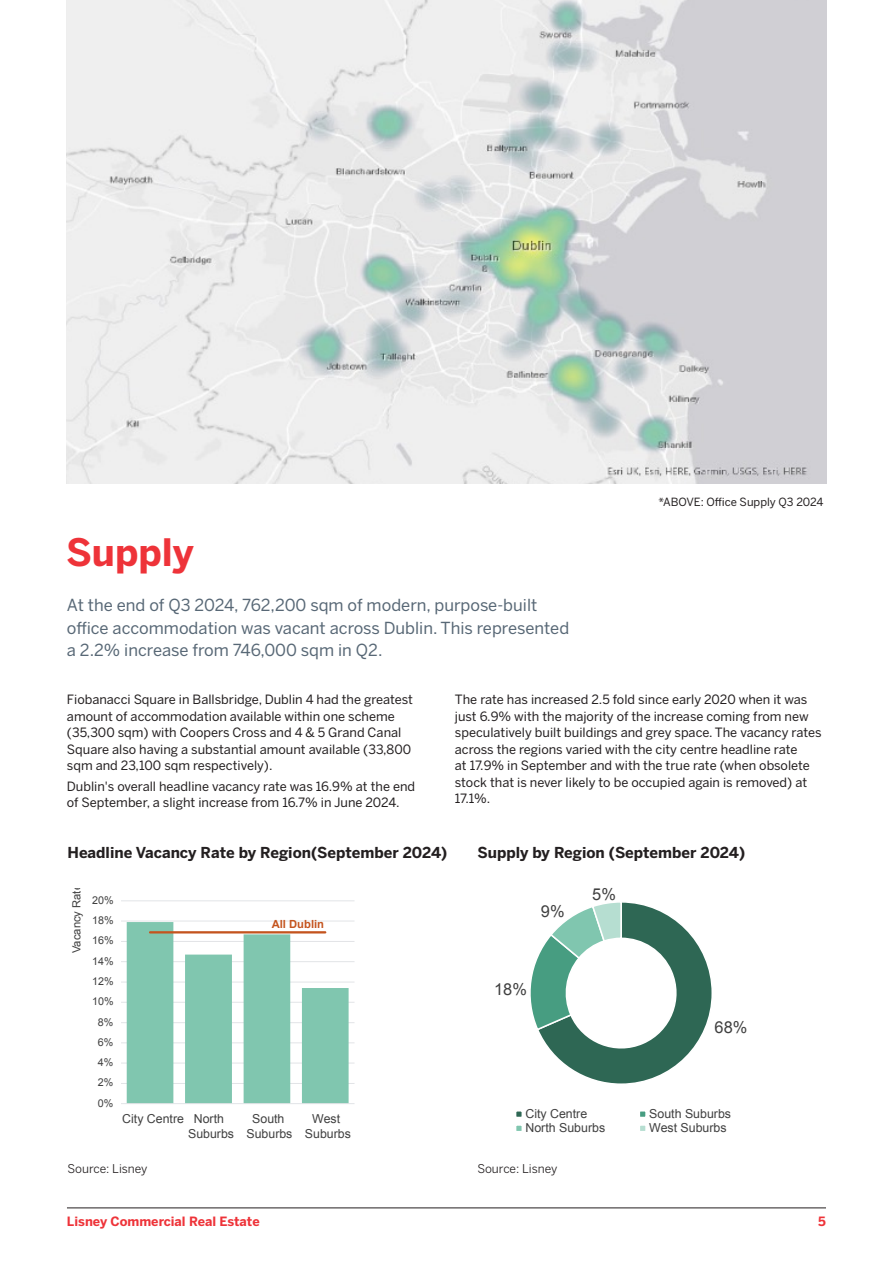
<style>
.page{position:relative;width:893px;height:1263px;background:#fff}
.page>*{position:absolute;margin:0;border:0;box-sizing:border-box;transform-origin:0 0}
.Lisney_Page_Heading{font:700 37.5px "Benton Sans";color:#ee3339}
.Lisney_Grey_Intro{font:16.5px/22.5px "Benton Sans";color:#586876}
.t1{font:16.35px "Arial";color:#404040}
.Lisney_Chart_Title{font:700 15px "Benton Sans";color:#231f20}
.Lisney_Body{font:12.75px/16.5px "Benton Sans";color:#231f20}
.t2{font:700 12.75px "Benton Sans";color:#ee3339}
.t3{font:12.3px/15px "Arial";color:#404040;text-align:center}
.Lisney_Chart_Source{font:12px "Benton Sans";color:#231f20}
.Lisney_Caption{font:11.25px "Benton Sans";color:#231f20}
.t4{font:11.25px "Arial";color:#404040}
.t5{font:700 11.25px "Arial";color:#c4541e}
.t6{font:10.8px "Arial";color:#404040}
</style>
<div class="page">
<hr style="left:67px;top:1207px;width:759px;height:1px;background:#231f20">
<hr style="left:121px;top:1083px;width:234px;height:1px;background:#e2e4e7">
<hr style="left:121px;top:1063px;width:234px;height:1px;background:#e2e4e7">
<hr style="left:121px;top:1042px;width:234px;height:1px;background:#e2e4e7">
<hr style="left:121px;top:1022px;width:234px;height:1px;background:#e2e4e7">
<hr style="left:121px;top:1002px;width:234px;height:1px;background:#e2e4e7">
<hr style="left:121px;top:982px;width:234px;height:1px;background:#e2e4e7">
<hr style="left:121px;top:961px;width:234px;height:1px;background:#e2e4e7">
<hr style="left:121px;top:941px;width:234px;height:1px;background:#e2e4e7">
<hr style="left:121px;top:921px;width:234px;height:1px;background:#e2e4e7">
<hr style="left:121px;top:900px;width:234px;height:1px;background:#e2e4e7">
<svg style="left:127px;top:922px;width:222px;height:181px"></svg>
<hr style="left:121px;top:1103px;width:234px;height:1px;background:#e2e4e7">
<hr style="left:150px;top:931px;width:175px;height:2px;background:#c4541e">
<svg style="left:530px;top:902px;width:182px;height:182px"></svg>
<div style="left:515px;top:1110px;width:8px;height:8px;border:2px solid #fff"></div>
<div style="left:639px;top:1111px;width:7px;height:6px;background:#479d81"></div>
<div style="left:639px;top:1110px;width:8px;height:8px;border:2px solid #fff"></div>
<div style="left:516px;top:1125px;width:6px;height:7px;background:#80c6af"></div>
<div style="left:515px;top:1124px;width:8px;height:8px;border:2px solid #fff"></div>
<div style="left:639px;top:1125px;width:7px;height:7px;background:#b6ded1"></div>
<div style="left:639px;top:1124px;width:8px;height:8px;border:2px solid #fff"></div>
<img style="left:67px;top:0;width:759px;height:483px">
<p class="Lisney_Page_Heading" style="left:66px;top:529px;width:129px">Supply</p>
<p class="Lisney_Grey_Intro" style="left:67px;top:594px;width:504px">At the end of Q3 2024, 762,200 sqm of modern, purpose-built office accommodation was vacant across Dublin. This represented a 2.2% increase from 746,000 sqm in Q2.</p>
<p class="Lisney_Caption" style="left:658px;top:495px;width:167px">*ABOVE: Office Supply Q3 2024</p>
<p class="Lisney_Body" style="left:67px;top:691px;width:348px">Fiobanacci Square in Ballsbridge, Dublin 4 had the greatest amount of accommodation available within one scheme (35,300 sqm) with Coopers Cross and 4 &amp; 5 Grand Canal Square also having a substantial amount available (33,800 sqm and 23,100 sqm respectively).</p>
<p class="Lisney_Body" style="left:67px;top:778px;width:350px">Dublin's overall headline vacancy rate was 16.9% at the end of September, a slight increase from 16.7% in June 2024.</p>
<p class="Lisney_Body" style="left:455px;top:691px;width:368px">The rate has increased 2.5 fold since early 2020 when it was just 6.9% with the majority of the increase coming from new speculatively built buildings and grey space. The vacancy rates across the regions varied with the city centre headline rate<br>at 17.9% in September and with the true rate (when obsolete stock that is never likely to be occupied again is removed) at 17.1%.</p>
<p class="Lisney_Chart_Title" style="left:67px;top:843px;width:381px">Headline Vacancy Rate by Region(September 2024)</p>
<p class="t4" style="left:69px;top:953px;width:70px;rotate:-90deg">Vacancy Rate</p>
<p class="t6" style="left:92px;top:893px;width:23px">20%</p>
<p class="t6" style="left:92px;top:913px;width:23px">18%</p>
<p class="t6" style="left:92px;top:933px;width:23px">16%</p>
<p class="t6" style="left:92px;top:954px;width:23px">14%</p>
<p class="t6" style="left:92px;top:974px;width:23px">12%</p>
<p class="t6" style="left:92px;top:994px;width:23px">10%</p>
<p class="t6" style="left:98px;top:1015px;width:17px">8%</p>
<p class="t6" style="left:98px;top:1035px;width:17px">6%</p>
<p class="t6" style="left:98px;top:1055px;width:17px">4%</p>
<p class="t6" style="left:98px;top:1075px;width:17px">2%</p>
<p class="t6" style="left:98px;top:1096px;width:17px">0%</p>
<p class="t5" style="left:272px;top:916px;width:54px">All Dublin</p>
<p class="t3" style="left:188px;top:1111px;width:47px;text-align:left;text-indent:-66px">City Centre North<br>Suburbs</p>
<p class="t3" style="left:247px;top:1111px;width:47px">South<br>Suburbs</p>
<p class="t3" style="left:305px;top:1111px;width:47px">West<br>Suburbs</p>
<p class="Lisney_Chart_Source" style="left:67px;top:1161px;width:82px">Source: Lisney</p>
<p class="Lisney_Chart_Title" style="left:477px;top:843px;width:269px">Supply by Region (September 2024)</p>
<p class="t1" style="left:541px;top:901px;width:25px">9%</p>
<p class="t1" style="left:494px;top:979px;width:34px">18%</p>
<p class="t1" style="left:592px;top:883px;width:25px">5%</p>
<p class="t1" style="left:715px;top:1017px;width:34px">68%</p>
<p class="t3" style="left:525px;top:1106px;width:63px">City Centre</p>
<p class="t3" style="left:649px;top:1106px;width:83px">South Suburbs</p>
<p class="t3" style="left:525px;top:1120px;width:81px">North Suburbs</p>
<p class="t3" style="left:649px;top:1120px;width:79px">West Suburbs</p>
<p class="Lisney_Chart_Source" style="left:477px;top:1161px;width:82px">Source: Lisney</p>
<p class="t2" style="left:67px;top:1213px;width:194px">Lisney Commercial Real Estate</p>
<p class="t2" style="left:818px;top:1213px;width:9px">5</p>
</div>
